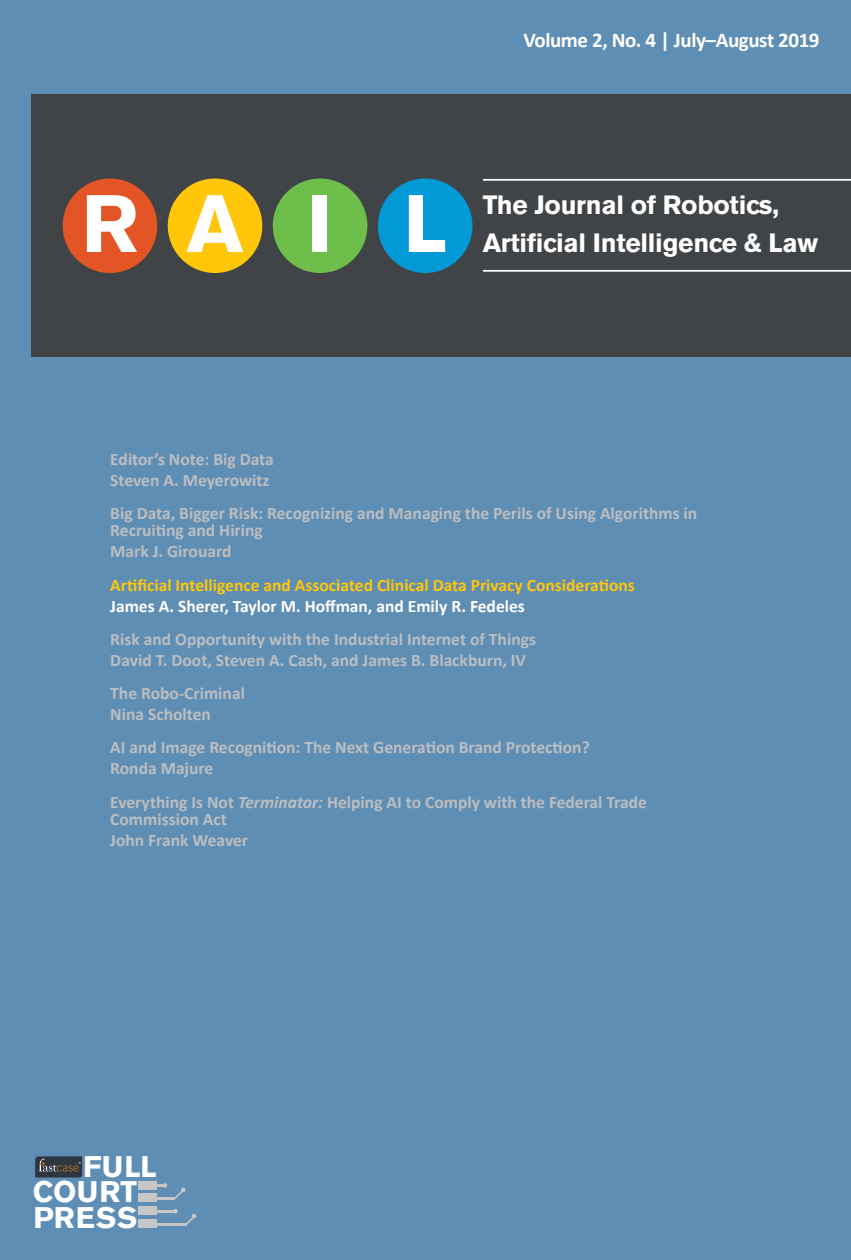
<style>
.page{position:relative;width:851px;height:1260px;background:#fff}
.page>*{position:absolute;margin:0;border:0;box-sizing:border-box;transform-origin:0 0}
.t1{font:700 80.5px "Akzidenz Grotesk BE";color:#fff}
.t2{font:700 29.57px/26.1px "Akzidenz Grotesk BE";color:#fff}
.t3{font:700 26.25px/38.5px "Akzidenz Grotesk BE";letter-spacing:-.01em;color:#fff}
.t4{font:700 21px "Calibri";letter-spacing:-.02em;color:#fff}
.t5{font:700 17.5px/21px "Calibri";color:#bcbec0}
.t6{font:700 17.5px "Calibri";color:#ffc60a}
.t7{font:700 17.5px "Calibri";color:#fff}
.t8{font:2.8px "Arial";color:#fff}
.s1{font-style:italic}
</style>
<div class="page">
<div style="left:0;top:0;width:850px;height:1260px;background:#5f8eb5"></div>
<div style="left:31px;top:94px;width:819px;height:263px;background:#414447"></div>
<div style="left:63px;top:178px;width:94px;height:95px;background:#e45525;border-radius:50%"></div>
<div style="left:168px;top:178px;width:94px;height:95px;background:#ffc60a;border-radius:50%"></div>
<div style="left:273px;top:178px;width:94px;height:95px;background:#6dbe4b;border-radius:50%"></div>
<div style="left:378px;top:178px;width:94px;height:95px;background:#0199d6;border-radius:50%"></div>
<hr style="left:483px;top:179px;width:367px;height:2px;background:#fff">
<hr style="left:483px;top:270px;width:367px;height:2px;background:#fff">
<div style="left:138px;top:1181px;width:18px;height:8px;background:#c6c6c6"></div>
<div style="left:138px;top:1194px;width:18px;height:8px;background:#c6c6c6"></div>
<div style="left:138px;top:1207px;width:18px;height:8px;background:#c6c6c6"></div>
<div style="left:138px;top:1220px;width:18px;height:8px;background:#c6c6c6"></div>
<svg style="left:156px;top:1209px;width:22px;height:5px"></svg>
<hr style="left:156px;top:1223px;width:30px;height:2px;background:#c6c6c6">
<svg style="left:186px;top:1214px;width:10px;height:11px"></svg>
<svg style="left:154px;top:1183px;width:31px;height:16px"></svg>
<svg style="left:35px;top:1156px;width:47px;height:22px"></svg>
<p class="t4" style="left:523px;top:25px;width:297px">Volume 2, No. 4 | July–August 2019</p>
<h1 class="t1" style="left:81px;top:177px;width:367px">RAIL</h1>
<h3 class="t3" style="left:483px;top:186px;width:337px">The Journal of Robotics,<br>Artificial Intelligence &amp; Law</h3>
<p class="t5" style="left:110px;top:448px;width:165px">Editor’s Note: Big Data<br>Steven A. Meyerowitz</p>
<p class="t5" style="left:110px;top:504px;width:588px;line-height:17.5px">Big Data, Bigger Risk: Recognizing and Managing the Perils of Using Algorithms in<br>Recruiting and Hiring</p>
<p class="t5" style="left:110px;top:541px;width:123px">Mark J. Girouard</p>
<p class="t6" style="left:110px;top:572px;width:526px">Artificial Intelligence and Associated Clinical Data Privacy Considerations</p>
<p class="t7" style="left:110px;top:593px;width:416px">James A. Sherer, Taylor M. Hoffman, and Emily R. Fedeles</p>
<p class="t5" style="left:110px;top:628px;width:427px">Risk and Opportunity with the Industrial Internet of Things<br>David T. Doot, Steven A. Cash, and James B. Blackburn, IV</p>
<p class="t5" style="left:110px;top:683px;width:136px">The Robo-Criminal<br>Nina Scholten</p>
<p class="t5" style="left:110px;top:737px;width:481px">AI and Image Recognition: The Next Generation Brand Protection?<br>Ronda Majure</p>
<p class="t5" style="left:110px;top:793px;width:538px;line-height:17.5px">Everything Is Not <span class="s1">Terminator:</span> Helping AI to Comply with the Federal Trade<br>Commission Act</p>
<p class="t5" style="left:110px;top:830px;width:139px">John Frank Weaver</p>
<h2 class="t2" style="left:83px;top:1154px;width:75px">FULL</h2>
<p class="t8" style="left:79px;top:1161px;width:4px">®</p>
<h2 class="t2" style="left:33px;top:1179px;width:106px">COURT<br>PRESS</h2>
</div>
